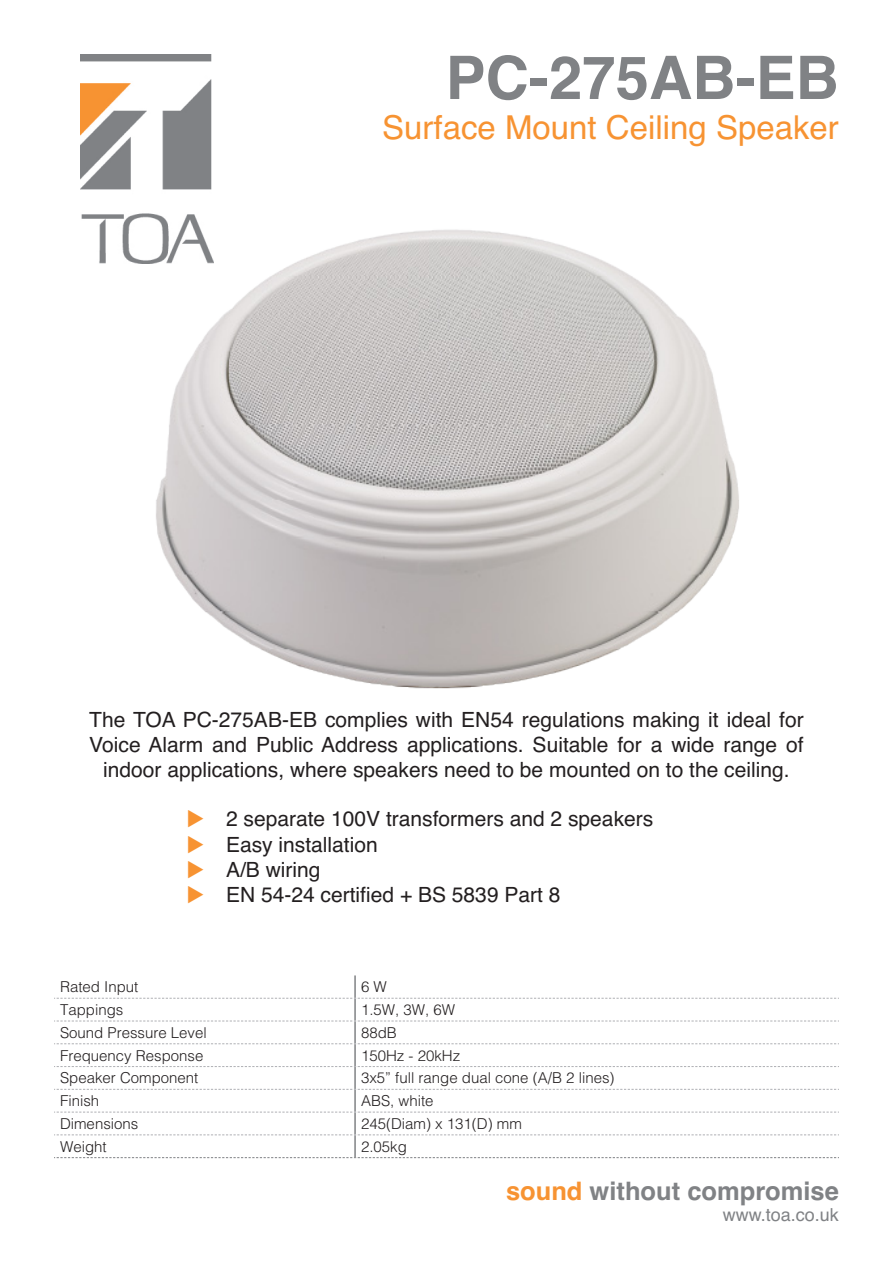
<style>
.page{position:relative;width:893px;height:1263px;background:#fff}
.page>*{position:absolute;margin:0;border:0;box-sizing:border-box;transform-origin:0 0}
.t1{font:700 60px "Helvetica";color:#808285}
.t2{font:33px "Helvetica";color:#f79332}
.t3{font:700 25.5px "Helvetica";color:#808285}
.t4{font:21px/25.2px "Helvetica";color:#231f20;text-align:center}
.t5{font:18px "Helvetica";color:#808285}
.t6{font:300 15px "Helvetica";color:#231f20}
.s1{color:#f79332}
</style>
<div class="page">
<img style="left:156px;top:229px;width:583px;height:460px">
<img style="left:80px;top:54px;width:134px;height:210px">
<hr style="left:354px;top:975px;width:2px;height:23px;background:#808285">
<hr style="left:354px;top:998px;width:2px;height:23px;background:#808285">
<hr style="left:354px;top:1021px;width:2px;height:22px;background:#808285">
<hr style="left:354px;top:1044px;width:2px;height:22px;background:#808285">
<hr style="left:354px;top:1067px;width:2px;height:22px;background:#808285">
<hr style="left:354px;top:1090px;width:2px;height:22px;background:#808285">
<hr style="left:354px;top:1112px;width:2px;height:22px;background:#808285">
<hr style="left:354px;top:1135px;width:2px;height:22px;background:#808285">
<svg style="left:54px;top:998px;width:785px;height:1px"></svg>
<svg style="left:54px;top:1021px;width:785px;height:1px"></svg>
<svg style="left:54px;top:1043px;width:785px;height:1px"></svg>
<svg style="left:54px;top:1066px;width:785px;height:1px"></svg>
<svg style="left:54px;top:1089px;width:785px;height:1px"></svg>
<svg style="left:54px;top:1112px;width:785px;height:1px"></svg>
<svg style="left:54px;top:1134px;width:785px;height:1px"></svg>
<svg style="left:54px;top:1157px;width:785px;height:1px"></svg>
<p class="t1" style="left:445px;top:29px;width:395px">PC-275AB-EB</p>
<p class="t2" style="left:382px;top:102px;width:458px">Surface Mount Ceiling Speaker</p>
<p class="t4" style="left:89px;top:708px;width:716px">The TOA PC-275AB-EB complies with EN54 regulations making it ideal for<br>Voice Alarm and Public Address applications. Suitable for a wide range of indoor applications, where speakers need to be mounted on to the ceiling.</p>
<p class="t4" style="left:187px;top:807px;width:468px"><span class="s1">◆</span> 2 separate 100V transformers and 2 speakers</p>
<p class="t4" style="left:187px;top:832px;width:193px"><span class="s1">◆</span> Easy installation</p>
<p class="t4" style="left:187px;top:857px;width:135px"><span class="s1">◆</span> A/B wiring</p>
<p class="t4" style="left:187px;top:882px;width:375px"><span class="s1">◆</span> EN 54-24 certified + BS 5839 Part 8</p>
<p class="t6" style="left:60px;top:974px;width:80px">Rated Input</p>
<p class="t6" style="left:361px;top:974px;width:27px">6 W</p>
<p class="t6" style="left:60px;top:997px;width:65px">Tappings</p>
<p class="t6" style="left:361px;top:997px;width:96px">1.5W, 3W, 6W</p>
<p class="t6" style="left:60px;top:1020px;width:148px">Sound Pressure Level</p>
<p class="t6" style="left:361px;top:1020px;width:37px">88dB</p>
<p class="t6" style="left:60px;top:1042px;width:145px">Frequency Response</p>
<p class="t6" style="left:361px;top:1042px;width:101px">150Hz - 20kHz</p>
<p class="t6" style="left:60px;top:1065px;width:140px">Speaker Component</p>
<p class="t6" style="left:361px;top:1065px;width:255px">3x5” full range dual cone (A/B 2 lines)</p>
<p class="t6" style="left:60px;top:1088px;width:41px">Finish</p>
<p class="t6" style="left:361px;top:1088px;width:74px">ABS, white</p>
<p class="t6" style="left:60px;top:1111px;width:80px">Dimensions</p>
<p class="t6" style="left:361px;top:1111px;width:162px">245(Diam) x 131(D) mm</p>
<p class="t6" style="left:60px;top:1133px;width:48px">Weight</p>
<p class="t6" style="left:361px;top:1133px;width:47px">2.05kg</p>
<p class="t3" style="left:506px;top:1170px;width:334px"><span class="s1">sound</span> without compromise</p>
<p class="t5" style="left:723px;top:1201px;width:118px">www.toa.co.uk</p>
</div>
